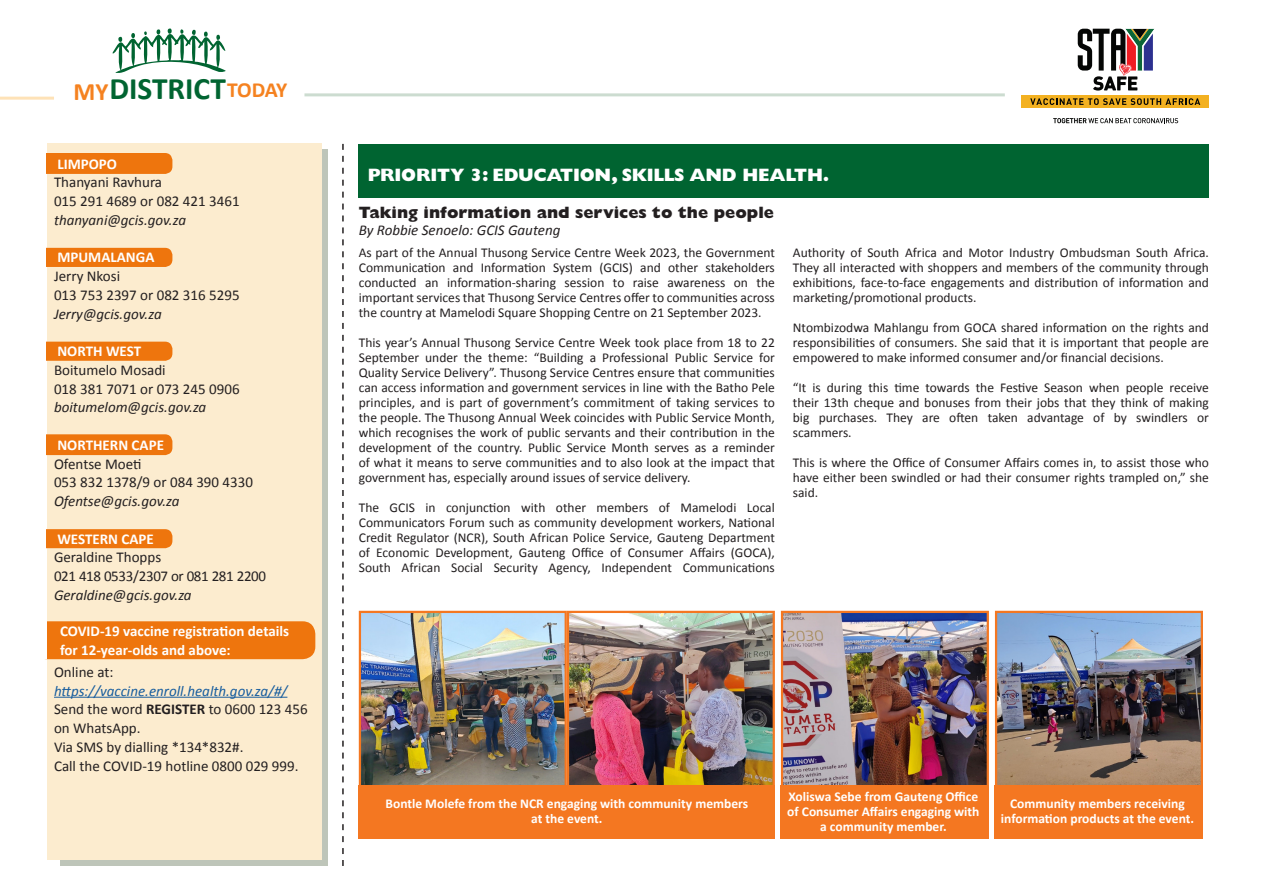
<style>
.page{position:relative;width:1263px;height:893px;background:#fff}
.page>*{position:absolute;margin:0;border:0;box-sizing:border-box;transform-origin:0 0}
.t1{font:700 31.35px "Calibri";color:#006431}
.t2{font:700 25.05px "Calibri";color:#f58220}
.t3{font:700 21.6px "Calibri";letter-spacing:-.025em;color:#f58220}
.t4{font:800 18px "Gill Sans MT Pro";letter-spacing:-.01em;color:#fff}
.t5{font:800 16.5px "Gill Sans MT Pro";color:#231f20}
.t6{font:15px/18.8px "Calibri";color:#231f20}
.t7{font:italic 15px "Calibri";color:#231f20}
.t8{font:700 15px/18.8px "Calibri";color:#fff}
.t9{font:italic 15px "Calibri";color:#175d9e}
.t10{font:15px "Calibri";letter-spacing:-.02em;color:#231f20}
.t11{font:13.5px/15px "Calibri";color:#231f20;text-align:justify}
.t12{font:700 13.5px/15px "Calibri";color:#fff;text-align:center}
.s1{font-weight:700}
</style>
<div class="page">
<div style="left:60px;top:150px;width:267px;height:716px;background:#bec5b9"></div>
<div style="left:47px;top:144px;width:274px;height:716px;background:#fceccf"></div>
<div style="left:47px;top:153px;width:125px;height:21px;background:#ee750d"></div>
<div style="left:47px;top:248px;width:125px;height:19px;background:#ee750d"></div>
<div style="left:47px;top:342px;width:125px;height:19px;background:#ee750d"></div>
<div style="left:47px;top:434px;width:125px;height:21px;background:#ee750d"></div>
<div style="left:47px;top:529px;width:125px;height:19px;background:#ee750d"></div>
<div style="left:34px;top:621px;width:281px;height:38px;background:#ee750d;border-radius:13px"></div>
<hr style="left:54px;top:697px;width:233px;height:1px;background:#175d9e">
<svg style="left:342px;top:144px;width:2px;height:722px"></svg>
<div style="left:0;top:621px;width:47px;height:38px;background:#fff"></div>
<hr style="left:0;top:97px;width:54px;height:3px;background:#fee2b7">
<hr style="left:304px;top:93px;width:701px;height:3px;background:#ccdcd0">
<svg style="left:113px;top:28px;width:113px;height:45px"></svg>
<svg style="left:1078px;top:29px;width:76px;height:62px"></svg>
<div style="left:1022px;top:95px;width:187px;height:12px;background:#f3b121"></div>
<svg style="left:1030px;top:98px;width:170px;height:7px"></svg>
<svg style="left:1053px;top:118px;width:125px;height:5px"></svg>
<div style="left:359px;top:144px;width:850px;height:54px;background:#006431"></div>
<img style="left:362px;top:614px;width:202px;height:171px">
<div style="left:359px;top:611px;width:208px;height:183px;border:2px solid #f47721"></div>
<img style="left:784px;top:614px;width:202px;height:171px">
<div style="left:781px;top:611px;width:208px;height:183px;border:2px solid #f47721"></div>
<img style="left:570px;top:614px;width:202px;height:171px">
<div style="left:567px;top:611px;width:208px;height:183px;border:2px solid #f47721"></div>
<img style="left:998px;top:614px;width:202px;height:171px">
<div style="left:995px;top:611px;width:208px;height:183px;border:2px solid #f47721"></div>
<div style="left:359px;top:785px;width:416px;height:53px;background:#f47721"></div>
<div style="left:781px;top:785px;width:208px;height:53px;background:#f47721"></div>
<div style="left:995px;top:785px;width:208px;height:53px;background:#f47721"></div>
<p class="t2" style="left:73px;top:75px;width:36px">MY</p>
<p class="t1" style="left:109px;top:69px;width:118px">DISTRICT</p>
<p class="t3" style="left:227px;top:76px;width:62px">TODAY</p>
<p class="t8" style="left:57px;top:154px;width:61px">LIMPOPO</p>
<p class="t6" style="left:54px;top:173px;width:110px">Thanyani Ravhura</p>
<p class="t6" style="left:54px;top:192px;width:187px">015 291 4689 or 082 421 3461</p>
<p class="t7" style="left:54px;top:210px;width:134px">thanyani@gcis.gov.za</p>
<p class="t8" style="left:57px;top:248px;width:99px">MPUMALANGA</p>
<p class="t6" style="left:54px;top:267px;width:68px">Jerry Nkosi</p>
<p class="t6" style="left:54px;top:286px;width:187px">013 753 2397 or 082 316 5295</p>
<p class="t7" style="left:54px;top:303px;width:109px">Jerry@gcis.gov.za</p>
<p class="t8" style="left:57px;top:342px;width:85px">NORTH WEST</p>
<p class="t6" style="left:54px;top:361px;width:113px">Boitumelo Mosadi</p>
<p class="t6" style="left:54px;top:379px;width:187px">018 381 7071 or 073 245 0906</p>
<p class="t7" style="left:54px;top:397px;width:154px">boitumelom@gcis.gov.za</p>
<p class="t8" style="left:57px;top:435px;width:108px">NORTHERN CAPE</p>
<p class="t6" style="left:54px;top:454px;width:89px">Ofentse Moeti</p>
<p class="t6" style="left:54px;top:473px;width:200px">053 832 1378/9 or 084 390 4330</p>
<p class="t7" style="left:54px;top:491px;width:127px">Ofentse@gcis.gov.za</p>
<p class="t8" style="left:57px;top:529px;width:98px">WESTERN CAPE</p>
<p class="t6" style="left:54px;top:548px;width:109px">Geraldine Thopps</p>
<p class="t10" style="left:54px;top:567px;width:214px">021 418 0533/2307 or 081 281 2200</p>
<p class="t7" style="left:54px;top:585px;width:139px">Geraldine@gcis.gov.za</p>
<p class="t8" style="left:60px;top:621px;width:231px">COVID-19 vaccine registration details for 12-year-olds and above:</p>
<p class="t6" style="left:54px;top:662px;width:61px">Online at:</p>
<p class="t9" style="left:54px;top:680px;width:235px">https://vaccine.enroll.health.gov.za/#/</p>
<p class="t6" style="left:54px;top:700px;width:255px">Send the word <span class="s1">REGISTER</span> to 0600 123 456 on WhatsApp.</p>
<p class="t6" style="left:54px;top:737px;width:191px">Via SMS by dialling *134*832#.</p>
<p class="t6" style="left:54px;top:756px;width:246px">Call the COVID-19 hotline 0800 029 999.</p>
<p class="t4" style="left:368px;top:164px;width:463px">PRIORITY 3: EDUCATION, SKILLS AND HEALTH.</p>
<p class="t5" style="left:359px;top:203px;width:417px">Taking information and services to the people</p>
<p class="t7" style="left:359px;top:219px;width:203px">By Robbie Senoelo: GCIS Gauteng</p>
<p class="t11" style="left:359px;top:245px;width:418px">As part of the Annual Thusong Service Centre Week 2023, the Government Communication and Information System (GCIS) and other stakeholders conducted an information-sharing session to raise awareness on the important services that Thusong Service Centres offer to communities across the country at Mamelodi Square Shopping Centre on 21 September 2023.</p>
<p class="t11" style="left:359px;top:335px;width:418px">This year’s Annual Thusong Service Centre Week took place from 18 to 22<br>September under the theme: “Building a Professional Public Service for Quality Service Delivery”. Thusong Service Centres ensure that communities can access information and government services in line with the Batho Pele principles, and is part of government’s commitment of taking services to the people. The Thusong Annual Week coincides with Public Service Month, which recognises the work of public servants and their contribution in the development of the country. Public Service Month serves as a reminder of what it means to serve communities and to also look at the impact that government has, especially around issues of service delivery.</p>
<p class="t11" style="left:359px;top:500px;width:418px">The GCIS in conjunction with other members of Mamelodi Local Communicators Forum such as community development workers, National Credit Regulator (NCR), South African Police Service, Gauteng Department of Economic Development, Gauteng Office of Consumer Affairs (GOCA), South African Social Security Agency, Independent Communications</p>
<p class="t11" style="left:793px;top:245px;width:418px">Authority of South Africa and Motor Industry Ombudsman South Africa.<br>They all interacted with shoppers and members of the community through exhibitions, face-to-face engagements and distribution of information and marketing/promotional products.</p>
<p class="t11" style="left:793px;top:320px;width:418px">Ntombizodwa Mahlangu from GOCA shared information on the rights and responsibilities of consumers. She said that it is important that people are empowered to make informed consumer and/or financial decisions.</p>
<p class="t11" style="left:793px;top:380px;width:418px">“It is during this time towards the Festive Season when people receive their 13th cheque and bonuses from their jobs that they think of making big purchases. They are often taken advantage of by swindlers or</p>
<p class="t11" style="left:793px;top:425px;width:60px">scammers.</p>
<p class="t11" style="left:793px;top:455px;width:418px">This is where the Office of Consumer Affairs comes in, to assist those who have either been swindled or had their consumer rights trampled on,” she said.</p>
<p class="t12" style="left:385px;top:796px;width:364px">Bontle Molefe from the NCR engaging with community members at the event.</p>
<p class="t12" style="left:787px;top:789px;width:194px">Xoliswa Sebe from Gauteng Office of Consumer Affairs engaging with a community member.</p>
<p class="t12" style="left:1001px;top:796px;width:195px">Community members receiving information products at the event.</p>
</div>
